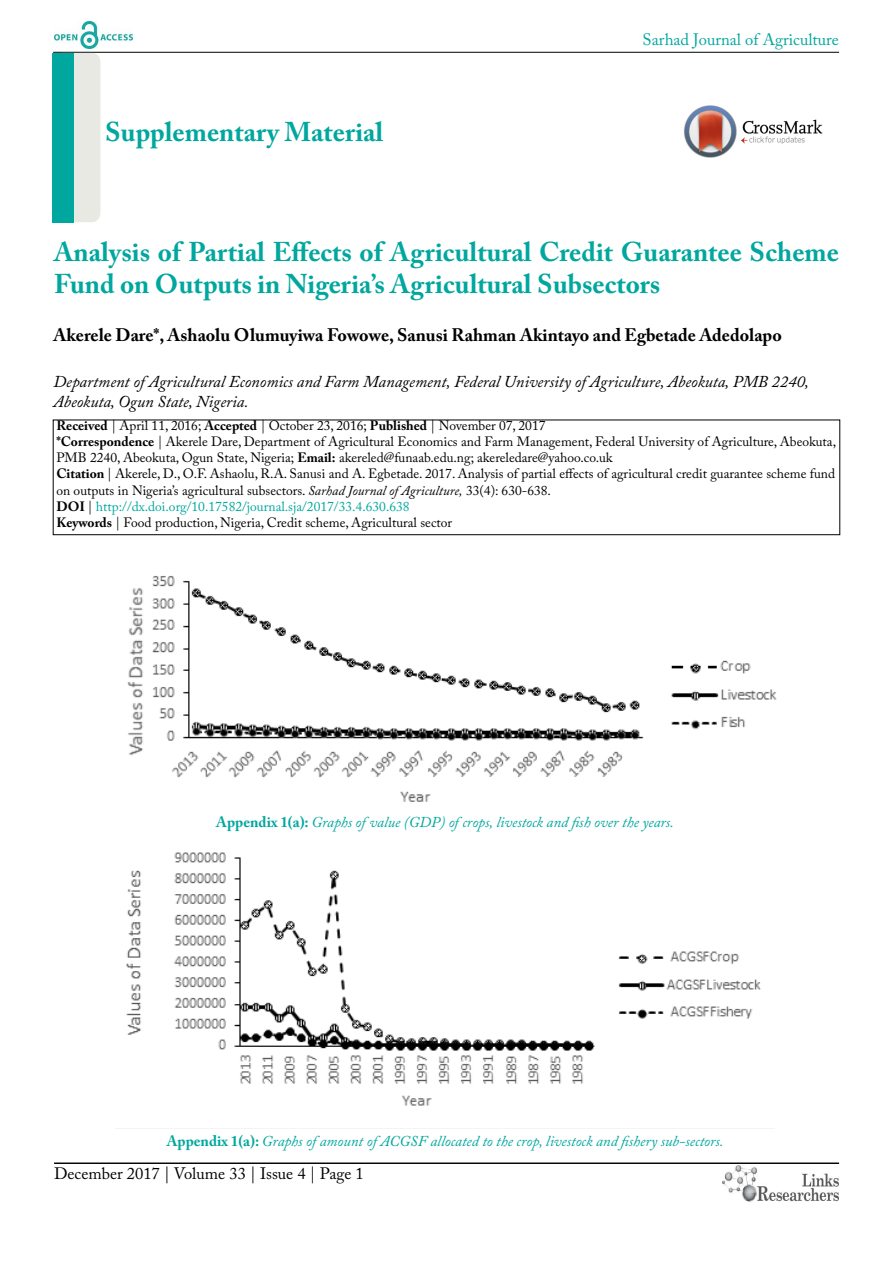
<style>
.page{position:relative;width:893px;height:1263px;background:#fff}
.page>*{position:absolute;margin:0;border:0;box-sizing:border-box;transform-origin:0 0}
.t1{font:700 27px/32.4px "Adobe Caslon Pro";color:#00a79e}
.t2{font:700 18px "Adobe Caslon Pro";color:#000}
.t3{font:italic 16.5px/19.8px "Adobe Caslon Pro";color:#000}
.t4{font:16.5px "Adobe Caslon Pro";color:#000}
.t5{font:16.5px "Adobe Caslon Pro";color:#00a79e}
.t6{font:italic 15px "Adobe Caslon Pro";color:#00a79e}
.t7{font:13.5px/16.2px "Adobe Caslon Pro";color:#000}
.s1{font-weight:700}
.s2{font-style:italic}
.s3{color:#00a79e}
.s4{font-weight:700;font-style:normal}
</style>
<div class="page">
<hr style="left:53px;top:52px;width:786px;height:1px;background:#000">
<img style="left:722px;top:1166px;width:117px;height:36px">
<img style="left:54px;top:22px;width:78px;height:27px">
<div style="left:53px;top:420px;width:787px;height:115px;border:1px solid #000"></div>
<div style="left:54px;top:53px;width:46px;height:169px;background:#e9e9e4;border-radius:9px"></div>
<hr style="left:54px;top:1163px;width:785px;height:1px;background:#000">
<img style="left:127px;top:576px;width:650px;height:226px">
<img style="left:126px;top:852px;width:635px;height:254px">
<div style="left:53px;top:53px;width:21px;height:169px;background:#00a79e"></div>
<img style="left:684px;top:105px;width:139px;height:53px">
<h1 class="t1" style="left:105px;top:116px;width:280px">Supplementary Material</h1>
<p class="t5" style="left:643px;top:30px;width:198px">Sarhad Journal of Agriculture</p>
<h1 class="t1" style="left:54px;top:235px;width:786px">Analysis of Partial Effects of Agricultural Credit Guarantee Scheme<br>Fund on Outputs in Nigeria’s Agricultural Subsectors</h1>
<h2 class="t2" style="left:53px;top:324px;width:730px">Akerele Dare*, Ashaolu Olumuyiwa Fowowe, Sanusi Rahman Akintayo and Egbetade Adedolapo</h2>
<p class="t3" style="left:53px;top:372px;width:757px">Department of Agricultural Economics and Farm Management, Federal University of Agriculture, Abeokuta, PMB 2240,<br>Abeokuta, Ogun State, Nigeria.</p>
<p class="t7" style="left:56px;top:417px;width:781px"><span class="s1">Received</span> | April 11, 2016; <span class="s1">Accepted</span> | October 23, 2016; <span class="s1">Published</span> | November 07, 2017<br><span class="s1">*Correspondence</span> | Akerele Dare, Department of Agricultural Economics and Farm Management, Federal University of Agriculture, Abeokuta, PMB 2240, Abeokuta, Ogun State, Nigeria; <span class="s1">Email:</span> akereled@funaab.edu.ng; akereledare@yahoo.co.uk<br><span class="s1">Citation</span> | Akerele, D., O.F. Ashaolu, R.A. Sanusi and A. Egbetade. 2017. Analysis of partial effects of agricultural credit guarantee scheme fund on outputs in Nigeria’s agricultural subsectors. <span class="s2">Sarhad Journal of Agriculture,</span> 33(4): 630-638.<br><span class="s1">DOI</span> | <span class="s3">http://dx.doi.org/10.17582/journal.sja/2017/33.4.630.638<br></span><span class="s1">Keywords</span> | Food production, Nigeria, Credit scheme, Agricultural sector</p>
<p class="t6" style="left:216px;top:813px;width:459px"><span class="s4">Appendix 1(a):</span> Graphs of value (GDP) of crops, livestock and fish over the years.</p>
<p class="t6" style="left:167px;top:1132px;width:558px"><span class="s4">Appendix 1(a):</span> Graphs of amount of ACGSF allocated to the crop, livestock and fishery sub-sectors.</p>
<p class="t4" style="left:54px;top:1164px;width:311px">December 2017 | Volume 33 | Issue 4 | Page 1</p>
</div>
